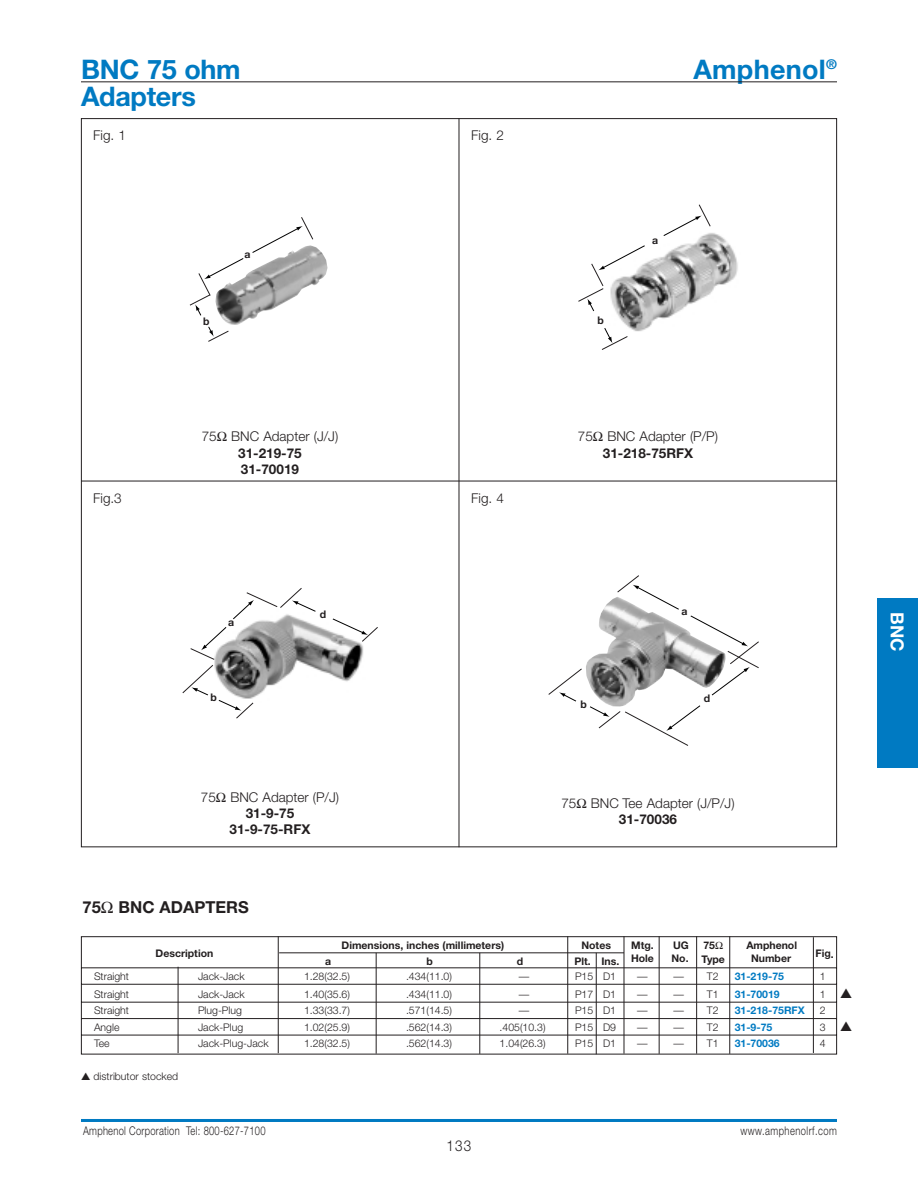
<style>
.page{position:relative;width:918px;height:1188px;background:#fff}
.page>*{position:absolute;margin:0;border:0;box-sizing:border-box;transform-origin:0 0}
.t1{font:700 27px "Helvetica Neue";letter-spacing:-.01em;color:#007ac2}
.t2{font:700 27px "Helvetica Neue";letter-spacing:.01em;color:#007ac2}
.t3{font:700 18px "Helvetica Neue";color:#fff}
.t4{font:700 16.5px "Helvetica Neue";color:#231f20}
.t5{font:300 15px "Helvetica Neue";color:#231f20;scale:.9 1}
.t6{font:300 13.5px "Helvetica Neue";color:#231f20}
.t7{font:700 13.5px/16.2px "Helvetica Neue";color:#231f20}
.t8{font:300 12px "Helvetica Neue";letter-spacing:.03em;color:#231f20;scale:.78 1}
.t9{font:300 12px "Helvetica Neue";letter-spacing:.05em;color:#231f20;scale:.78 1}
.t10{font:300 10.5px "Helvetica Neue";color:#231f20}
.t11{font:700 10.5px "Helvetica Neue";color:#231f20}
.t12{font:700 10.5px "Helvetica Neue";color:#007ac2}
</style>
<div class="page">
<div style="left:877px;top:598px;width:41px;height:170px;background:#007ac2"></div>
<hr style="left:81px;top:81px;width:756px;height:1px;background:#231f20">
<hr style="left:81px;top:1119px;width:756px;height:3px;background:#007ac2">
<svg style="left:182px;top:588px;width:196px;height:131px"></svg>
<svg style="left:548px;top:575px;width:211px;height:171px"></svg>
<hr style="left:459px;top:118px;width:1px;height:729px;background:#231f20">
<svg style="left:80px;top:936px;width:758px;height:119px"></svg>
<hr style="left:696px;top:936px;width:1px;height:118px;background:#231f20">
<hr style="left:659px;top:936px;width:1px;height:118px;background:#231f20">
<hr style="left:376px;top:953px;width:1px;height:101px;background:#231f20">
<hr style="left:479px;top:953px;width:1px;height:101px;background:#231f20">
<hr style="left:567px;top:936px;width:1px;height:118px;background:#231f20">
<hr style="left:596px;top:953px;width:1px;height:101px;background:#231f20">
<hr style="left:624px;top:936px;width:1px;height:118px;background:#231f20">
<hr style="left:729px;top:936px;width:1px;height:118px;background:#231f20">
<hr style="left:813px;top:937px;width:1px;height:116px;background:#231f20">
<hr style="left:279px;top:952px;width:345px;height:1px;background:#231f20">
<hr style="left:278px;top:936px;width:1px;height:117px;background:#231f20">
<hr style="left:178px;top:967px;width:1px;height:86px;background:#231f20">
<hr style="left:81px;top:481px;width:756px;height:1px;background:#231f20">
<img style="left:711px;top:233px;width:27px;height:60px">
<svg style="left:189px;top:204px;width:522px;height:147px"></svg>
<svg style="left:715px;top:942px;width:8px;height:7px"></svg>
<h1 class="t1" style="left:81px;top:59px;width:161px">BNC 75 ohm</h1>
<h1 class="t2" style="left:693px;top:59px;width:145px">Amphenol<sup>®</sup></h1>
<h1 class="t1" style="left:81px;top:86px;width:116px">Adapters</h1>
<p class="t6" style="left:93px;top:131px;width:34px">Fig. 1</p>
<p class="t6" style="left:471px;top:131px;width:34px">Fig. 2</p>
<p class="t11" style="left:203px;top:317px;width:8px">b</p>
<p class="t11" style="left:244px;top:251px;width:8px">a</p>
<p class="t11" style="left:597px;top:317px;width:8px">b</p>
<p class="t11" style="left:652px;top:236px;width:8px">a</p>
<p class="t6" style="left:93px;top:493px;width:30px">Fig.3</p>
<p class="t6" style="left:202px;top:432px;width:138px">75 BNC Adapter (J/J)</p>
<p class="t7" style="left:238px;top:446px;width:65px">31-219-75<br>31-70019</p>
<p class="t6" style="left:471px;top:493px;width:34px">Fig. 4</p>
<p class="t6" style="left:578px;top:432px;width:142px">75 BNC Adapter (P/P)</p>
<p class="t7" style="left:603px;top:446px;width:92px">31-218-75RFX</p>
<p class="t11" style="left:228px;top:618px;width:8px">a</p>
<p class="t11" style="left:210px;top:694px;width:8px">b</p>
<p class="t11" style="left:320px;top:610px;width:8px">d</p>
<p class="t11" style="left:580px;top:700px;width:8px">b</p>
<p class="t11" style="left:682px;top:607px;width:8px">a</p>
<p class="t11" style="left:704px;top:695px;width:8px">d</p>
<p class="t6" style="left:201px;top:792px;width:140px">75 BNC Adapter (P/J)</p>
<p class="t7" style="left:230px;top:807px;width:82px;text-align:center">31-9-75<br>31-9-75-RFX</p>
<p class="t6" style="left:561px;top:798px;width:175px">75 BNC Tee Adapter (J/P/J)</p>
<p class="t7" style="left:619px;top:812px;width:60px">31-70036</p>
<h3 class="t4" style="left:82px;top:901px;width:168px">75 BNC ADAPTERS</h3>
<p class="t11" style="left:156px;top:949px;width:59px">Description</p>
<p class="t11" style="left:342px;top:942px;width:164px">Dimensions, inches (millimeters)</p>
<p class="t11" style="left:581px;top:942px;width:31px">Notes</p>
<p class="t11" style="left:631px;top:942px;width:24px">Mtg.</p>
<p class="t11" style="left:673px;top:942px;width:17px">UG</p>
<p class="t11" style="left:703px;top:942px;width:13px">75</p>
<p class="t11" style="left:746px;top:942px;width:52px">Amphenol</p>
<p class="t11" style="left:325px;top:957px;width:8px">a</p>
<p class="t11" style="left:426px;top:957px;width:8px">b</p>
<p class="t11" style="left:517px;top:957px;width:8px">d</p>
<p class="t11" style="left:575px;top:957px;width:81px">Plt. Ins. Hole</p>
<p class="t11" style="left:671px;top:956px;width:55px">No. Type</p>
<p class="t11" style="left:751px;top:954px;width:42px">Number</p>
<p class="t11" style="left:816px;top:949px;width:20px">Fig.</p>
<p class="t10" style="left:94px;top:972px;width:36px">Straight</p>
<p class="t10" style="left:198px;top:972px;width:48px">Jack-Jack</p>
<p class="t10" style="left:304px;top:972px;width:47px">1.28(32.5)</p>
<p class="t10" style="left:406px;top:972px;width:47px">.434(11.0)</p>
<p class="t10" style="left:519px;top:972px;width:12px">—</p>
<p class="t10" style="left:575px;top:972px;width:42px">P15 D1</p>
<p class="t10" style="left:637px;top:972px;width:12px">—</p>
<p class="t10" style="left:674px;top:972px;width:46px">— T2</p>
<p class="t12" style="left:735px;top:972px;width:51px">31-219-75</p>
<p class="t10" style="left:820px;top:972px;width:7px">1</p>
<p class="t10" style="left:94px;top:990px;width:36px">Straight</p>
<p class="t10" style="left:198px;top:990px;width:48px">Jack-Jack</p>
<p class="t10" style="left:304px;top:990px;width:47px">1.40(35.6)</p>
<p class="t10" style="left:406px;top:990px;width:47px">.434(11.0)</p>
<p class="t10" style="left:519px;top:990px;width:12px">—</p>
<p class="t10" style="left:575px;top:990px;width:42px">P17 D1</p>
<p class="t10" style="left:637px;top:990px;width:12px">—</p>
<p class="t10" style="left:674px;top:990px;width:46px">— T1</p>
<p class="t12" style="left:735px;top:990px;width:47px">31-70019</p>
<p class="t10" style="left:820px;top:990px;width:7px">1</p>
<p class="t10" style="left:94px;top:1007px;width:36px">Straight</p>
<p class="t10" style="left:198px;top:1007px;width:45px">Plug-Plug</p>
<p class="t10" style="left:304px;top:1007px;width:47px">1.33(33.7)</p>
<p class="t10" style="left:406px;top:1007px;width:47px">.571(14.5)</p>
<p class="t10" style="left:519px;top:1007px;width:12px">—</p>
<p class="t10" style="left:575px;top:1007px;width:42px">P15 D1</p>
<p class="t10" style="left:637px;top:1007px;width:12px">—</p>
<p class="t10" style="left:674px;top:1007px;width:46px">— T2</p>
<p class="t12" style="left:735px;top:1007px;width:72px">31-218-75RFX</p>
<p class="t10" style="left:820px;top:1007px;width:7px">2</p>
<p class="t10" style="left:94px;top:1023px;width:27px">Angle</p>
<p class="t10" style="left:198px;top:1023px;width:47px">Jack-Plug</p>
<p class="t10" style="left:304px;top:1023px;width:47px">1.02(25.9)</p>
<p class="t10" style="left:406px;top:1023px;width:47px">.562(14.3)</p>
<p class="t10" style="left:500px;top:1023px;width:47px">.405(10.3)</p>
<p class="t10" style="left:575px;top:1023px;width:42px">P15 D9</p>
<p class="t10" style="left:637px;top:1023px;width:12px">—</p>
<p class="t10" style="left:674px;top:1023px;width:46px">— T2</p>
<p class="t12" style="left:735px;top:1023px;width:39px">31-9-75</p>
<p class="t10" style="left:820px;top:1023px;width:7px">3</p>
<p class="t10" style="left:94px;top:1040px;width:17px">Tee</p>
<p class="t10" style="left:198px;top:1040px;width:72px">Jack-Plug-Jack</p>
<p class="t10" style="left:304px;top:1040px;width:47px">1.28(32.5)</p>
<p class="t10" style="left:406px;top:1040px;width:47px">.562(14.3)</p>
<p class="t10" style="left:500px;top:1040px;width:47px">1.04(26.3)</p>
<p class="t10" style="left:575px;top:1040px;width:42px">P15 D1</p>
<p class="t10" style="left:637px;top:1040px;width:12px">—</p>
<p class="t10" style="left:674px;top:1040px;width:46px">— T1</p>
<p class="t12" style="left:735px;top:1040px;width:47px">31-70036</p>
<p class="t10" style="left:820px;top:1040px;width:7px">4</p>
<p class="t10" style="left:81px;top:1072px;width:99px">▲ distributor stocked</p>
<p class="t8" style="left:83px;top:1126px;width:235px">Amphenol Corporation Tel: 800-627-7100</p>
<p class="t9" style="left:740px;top:1126px;width:125px">www.amphenolrf.com</p>
<h3 class="t5" style="left:447px;top:1141px;width:29px">133</h3>
<h2 class="t3" style="left:904px;top:612px;width:41px;rotate:90deg">BNC</h2>
</div>
